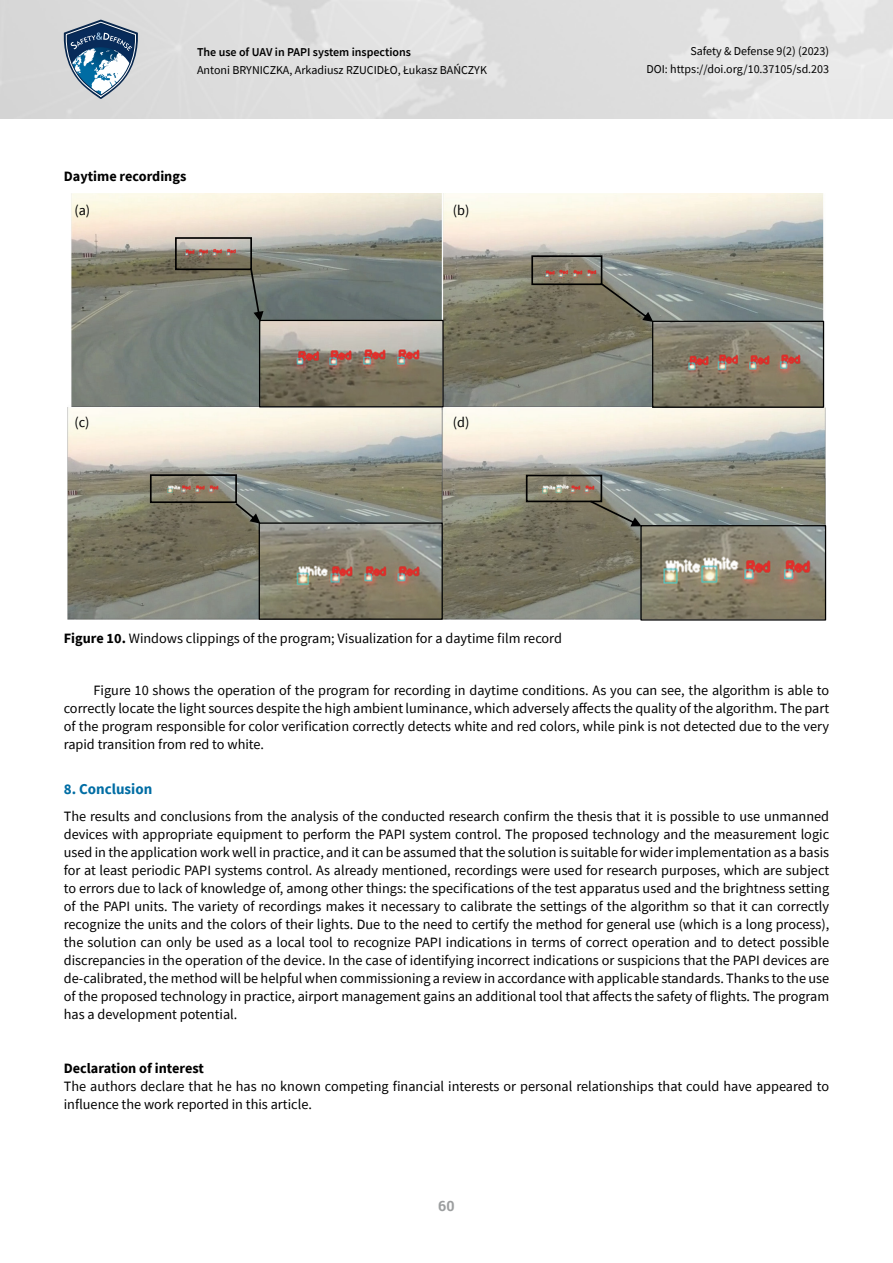
<style>
.page{position:relative;width:893px;height:1263px;background:#fff}
.page>*{position:absolute;margin:0;border:0;box-sizing:border-box;transform-origin:0 0}
.t1{font:700 15px "Source Sans Pro";color:#006da4}
.t2{font:14.25px/18px "Source Sans Pro";color:#000;text-align:justify}
.t3{font:700 14.25px "Source Sans Pro";color:#000}
.t4{font:700 14.25px "Roboto";color:#9c9e9f}
.t5{font:12px/18px "Source Sans Pro";color:#000;text-align:right}
.t6{font:600 12px "Source Sans Pro";color:#000}
.s1{font-weight:700}
</style>
<div class="page">
<svg style="left:64px;top:20px;width:74px;height:79px;background:#7d94aa"></svg>
<img style="left:67px;top:194px;width:758px;height:425px">
<div style="left:259px;top:320px;width:185px;height:87px;border:1px solid #000"></div>
<div style="left:175px;top:237px;width:77px;height:33px;border:2px solid #000"></div>
<svg style="left:250px;top:269px;width:13px;height:53px"></svg>
<img style="left:654px;top:323px;width:168px;height:83px">
<div style="left:652px;top:321px;width:172px;height:87px;border:1px solid #000"></div>
<div style="left:531px;top:255px;width:71px;height:30px;border:2px solid #000"></div>
<svg style="left:601px;top:283px;width:52px;height:39px;background:#79796b"></svg>
<img style="left:261px;top:524px;width:180px;height:94px">
<div style="left:259px;top:522px;width:184px;height:98px;border:1px solid #000"></div>
<div style="left:150px;top:474px;width:87px;height:29px;border:2px solid #000"></div>
<svg style="left:235px;top:503px;width:25px;height:21px"></svg>
<img style="left:642px;top:527px;width:182px;height:92px">
<div style="left:640px;top:525px;width:186px;height:96px;border:1px solid #000"></div>
<div style="left:526px;top:475px;width:76px;height:27px;border:2px solid #000"></div>
<svg style="left:590px;top:501px;width:52px;height:25px"></svg>
<p class="t6" style="left:197px;top:44px;width:215px">The use of UAV in PAPI system inspections</p>
<p class="t5" style="left:197px;top:61px;width:291px">Antoni BRYNICZKA, Arkadiusz RZUCIDŁO, Łukasz BAŃCZYK</p>
<p class="t3" style="left:64px;top:166px;width:124px">Daytime recordings</p>
<p class="t2" style="left:74px;top:201px;width:17px">(a)</p>
<p class="t2" style="left:453px;top:201px;width:18px">(b)</p>
<p class="t2" style="left:74px;top:413px;width:17px">(c)</p>
<p class="t2" style="left:453px;top:413px;width:18px">(d)</p>
<p class="t2" style="left:64px;top:629px;width:500px"><span class="s1">Figure 10.</span> Windows clippings of the program; Visualization for a daytime film record</p>
<p class="t5" style="left:646px;top:42px;width:184px">Safety &amp; Defense 9(2) (2023)<br>DOI: https://doi.org/10.37105/sd.203</p>
<p class="t2" style="left:64px;top:681px;width:767px;text-indent:30px">Figure 10 shows the operation of the program for recording in daytime conditions. As you can see, the algorithm is able to correctly locate the light sources despite the high ambient luminance, which adversely affects the quality of the algorithm. The part of the program responsible for color verification correctly detects white and red colors, while pink is not detected due to the very rapid transition from red to white.</p>
<p class="t1" style="left:64px;top:779px;width:90px">8. Conclusion</p>
<p class="t2" style="left:64px;top:807px;width:767px">The results and conclusions from the analysis of the conducted research confirm the thesis that it is possible to use unmanned devices with appropriate equipment to perform the PAPI system control. The proposed technology and the measurement logic used in the application work well in practice, and it can be assumed that the solution is suitable for wider implementation as a basis for at least periodic PAPI systems control. As already mentioned, recordings were used for research purposes, which are subject to errors due to lack of knowledge of, among other things: the specifications of the test apparatus used and the brightness setting of the PAPI units. The variety of recordings makes it necessary to calibrate the settings of the algorithm so that it can correctly recognize the units and the colors of their lights. Due to the need to certify the method for general use (which is a long process), the solution can only be used as a local tool to recognize PAPI indications in terms of correct operation and to detect possible discrepancies in the operation of the device. In the case of identifying incorrect indications or suspicions that the PAPI devices are de-calibrated, the method will be helpful when commissioning a review in accordance with applicable standards. Thanks to the use of the proposed technology in practice, airport management gains an additional tool that affects the safety of flights. The program has a development potential.</p>
<p class="t3" style="left:64px;top:1058px;width:142px">Declaration of interest</p>
<p class="t2" style="left:64px;top:1077px;width:767px">The authors declare that he has no known competing financial interests or personal relationships that could have appeared to influence the work reported in this article.</p>
<p class="t4" style="left:438px;top:1196px;width:18px">60</p>
</div>
